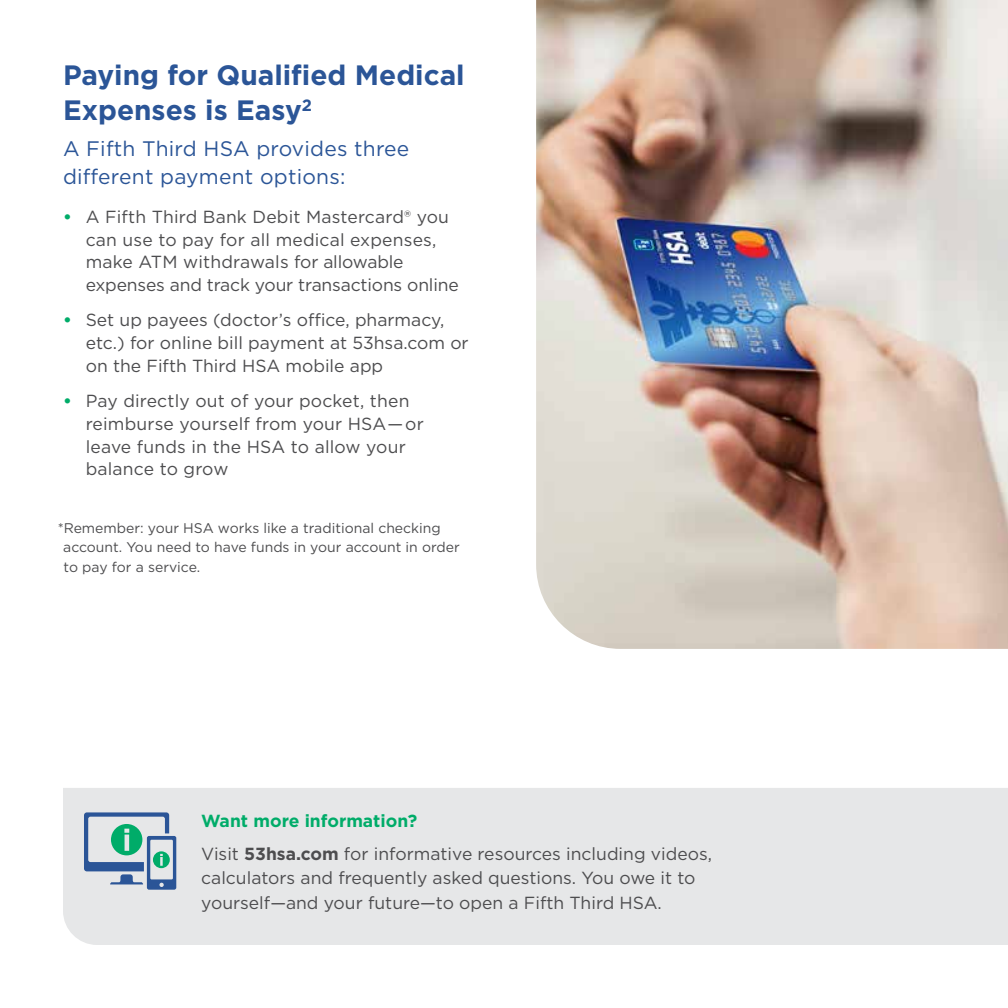
<style>
.page{position:relative;width:1008px;height:1008px;background:#fff}
.page>*{position:absolute;margin:0;border:0;box-sizing:border-box;transform-origin:0 0}
.t1{font:700 28px/35px "Gotham";color:#2b5597}
.t2{font:21px/28px "Gotham";letter-spacing:.01em;color:#2b5597}
.t3{font:17.5px/22.8px "Gotham";color:#4d4d4f}
.t4{font:14px/19.2px "Gotham";color:#4d4d4f}
.s1{font-weight:700;color:#00ac69}
.s2{font-weight:700}
</style>
<div class="page">
<img style="left:536px;top:0;width:472px;height:649px">
<div style="left:63px;top:788px;width:945px;height:157px;background:#e6e7e8"></div>
<svg style="left:84px;top:812px;width:92px;height:78px;background:#95b7c1"></svg>
<h2 class="t1" style="left:63px;top:58px;width:403px">Paying for Qualifed Medical<br>Expenses is Easy<sup>2</sup></h2>
<p class="t2" style="left:63px;top:134px;width:348px">A Fifth Third HSA provides three diferent payment options:</p>
<p class="t3" style="left:86px;top:205px;width:375px;text-indent:-23px"><span class="s1">•</span> A Fifth Third Bank Debit Mastercard® you can use to pay for all medical expenses, make ATM withdrawals for allowable expenses and track your transactions online</p>
<p class="t3" style="left:86px;top:308px;width:384px;text-indent:-23px"><span class="s1">•</span> Set up payees (doctor’s ofce, pharmacy, etc.) for online bill payment at 53hsa.com or on the Fifth Third HSA mobile app</p>
<p class="t3" style="left:86px;top:389px;width:340px;text-indent:-23px"><span class="s1">•</span> Pay directly out of your pocket, then reimburse yourself from your HSA—or leave funds in the HSA to allow your balance to grow</p>
<p class="t4" style="left:63px;top:518px;width:398px;text-indent:-6px">*Remember: your HSA works like a traditional checking account. You need to have funds in your account in order to pay for a service.</p>
<p class="t3" style="left:201px;top:804px;width:512px;line-height:32.4px"><span class="s1">Want more information?<br></span>Visit <span class="s2">53hsa.com</span> for informative resources including videos,</p>
<p class="t3" style="left:201px;top:865px;width:496px;line-height:24.5px">calculators and frequently asked questions. You owe it to yourself—and your future—to open a Fifth Third HSA.</p>
</div>
